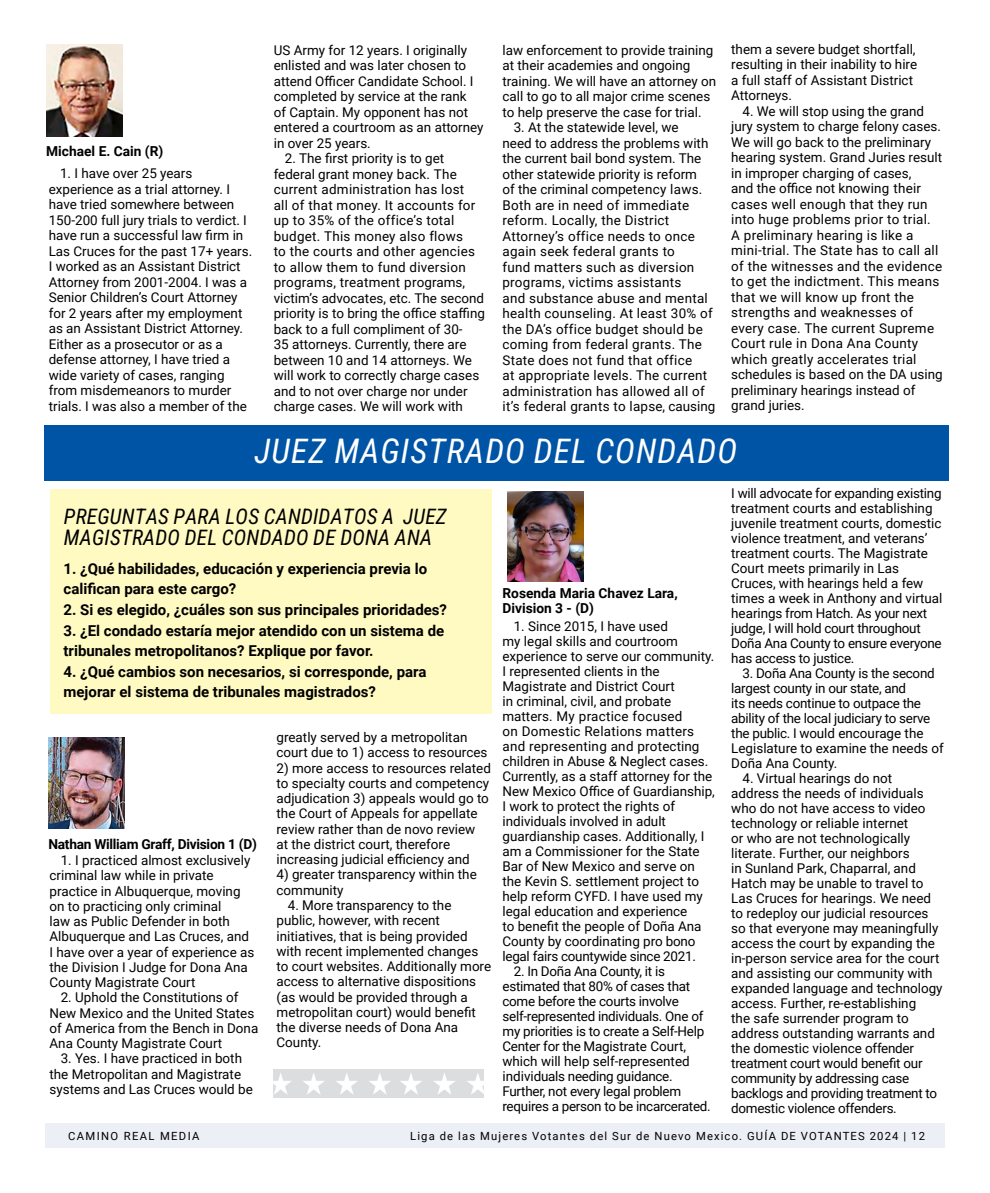
<style>
.page{position:relative;width:990px;height:1193px;background:#fff}
.page>*{position:absolute;margin:0;border:0;box-sizing:border-box;transform-origin:0 0}
.t1{font:italic 33.75px "Roboto Condensed";letter-spacing:.035em;color:#fff}
.t2{font:italic 21.25px/21.2px "Roboto Condensed";letter-spacing:.015em;color:#000}
.t3{font:700 15px/20.5px "Roboto";color:#000}
.t4{font:700 13.75px/15.4px "Roboto";color:#000}
.t5{font:700 13.75px "Roboto";letter-spacing:-.02em;color:#000}
.t6{font:13.5px/15px "Roboto";color:#000}
.t7{font:13.5px/15.5px "Roboto";letter-spacing:.02em;color:#000}
.t8{font:13.5px/15px "Roboto";letter-spacing:-.02em;color:#000}
.t9{font:11.25px "Roboto";letter-spacing:.1em;color:#000}
.t10{font:11.25px "Roboto";letter-spacing:.12em;color:#000}
</style>
<div class="page">
<div style="left:45px;top:1123px;width:900px;height:25px;background:#edeff7"></div>
<img style="left:46px;top:45px;width:77px;height:91px">
<img style="left:48px;top:737px;width:77px;height:91px">
<div style="left:45px;top:425px;width:904px;height:55px;background:#0054a6"></div>
<div style="left:50px;top:489px;width:442px;height:225px;background:#fffac2"></div>
<img style="left:507px;top:491px;width:76px;height:90px">
<img style="left:274px;top:1069px;width:125px;height:28px">
<img style="left:399px;top:1069px;width:85px;height:28px">
<p class="t4" style="left:46px;top:143px;width:119px">Michael E. Cain (R)</p>
<p class="t6" style="left:49px;top:165px;width:205px;line-height:15.5px;text-indent:11px">1. I have over 25 years experience as a trial attorney. I have tried somewhere between<br>150-200 full jury trials to verdict. I have run a successful law firm in<br>Las Cruces for the past 17+ years.<br>I worked as an Assistant District<br>Attorney from 2001-2004. I was a<br>Senior Children’s Court Attorney for 2 years after my employment as an Assistant District Attorney.<br>Either as a prosecutor or as a defense attorney, I have tried a wide variety of cases, ranging from misdemeanors to murder trials. I was also a member of the</p>
<p class="t6" style="left:274px;top:42px;width:211px;line-height:15.5px">US Army for 12 years. I originally enlisted and was later chosen to attend Officer Candidate School. I completed by service at the rank<br>of Captain. My opponent has not entered a courtroom as an attorney in over 25 years.</p>
<p class="t6" style="left:274px;top:150px;width:213px;line-height:15.5px;text-indent:11px">2. The first priority is to get federal grant money back. The current administration has lost<br>all of that money. It accounts for up to 35% of the office’s total budget. This money also flows<br>to the courts and other agencies to allow them to fund diversion programs, treatment programs, victim’s advocates, etc. The second priority is to bring the office staffing back to a full compliment of 30-<br>35 attorneys. Currently, there are between 10 and 14 attorneys. We will work to correctly charge cases and to not over charge nor under charge cases. We will work with</p>
<p class="t6" style="left:502px;top:42px;width:215px;line-height:15.5px">law enforcement to provide training at their academies and ongoing training. We will have an attorney on call to go to all major crime scenes to help preserve the case for trial.</p>
<p class="t7" style="left:502px;top:119px;width:214px;text-indent:11px">3. At the statewide level, we<br>need to address the problems with the current bail bond system. The other statewide priority is reform<br>of the criminal competency laws.<br>Both are in need of immediate reform. Locally, the District<br>Attorney’s office needs to once again seek federal grants to<br>fund matters such as diversion programs, victims assistants<br>and substance abuse and mental health counseling. At least 30% of the DA’s office budget should be coming from federal grants. The<br>State does not fund that office<br>at appropriate levels. The current administration has allowed all of it’s federal grants to lapse, causing</p>
<p class="t6" style="left:731px;top:41px;width:187px;line-height:15.5px">them a severe budget shortfall, resulting in their inability to hire a full staff of Assistant District<br>Attorneys.</p>
<p class="t7" style="left:731px;top:103px;width:213px;text-indent:11px">4. We will stop using the grand jury system to charge felony cases.<br>We will go back to the preliminary hearing system. Grand Juries result in improper charging of cases,<br>and the office not knowing their cases well enough that they run into huge problems prior to trial.<br>A preliminary hearing is like a mini-trial. The State has to call all of the witnesses and the evidence to get the indictment. This means that we will know up front the strengths and weaknesses of every case. The current Supreme<br>Court rule in Dona Ana County which greatly accelerates trial schedules is based on the DA using preliminary hearings instead of grand juries.</p>
<h1 class="t1" style="left:254px;top:428px;width:484px">JUEZ MAGISTRADO DEL CONDADO</h1>
<h2 class="t2" style="left:64px;top:505px;width:384px">PREGUNTAS PARA LOS CANDIDATOS A JUEZ<br>MAGISTRADO DEL CONDADO DE DONA ANA</h2>
<p class="t3" style="left:64px;top:558px;width:365px">1. ¿Qué habilidades, educación y experiencia previa lo califican para este cargo?</p>
<p class="t3" style="left:64px;top:599px;width:385px">2. Si es elegido, ¿cuáles son sus principales prioridades?</p>
<p class="t3" style="left:64px;top:619px;width:382px">3. ¿El condado estaría mejor atendido con un sistema de tribunales metropolitanos? Explique por favor.</p>
<p class="t3" style="left:64px;top:660px;width:364px">4. ¿Qué cambios son necesarios, si corresponde, para mejorar el sistema de tribunales magistrados?</p>
<p class="t6" style="left:277px;top:729px;width:212px">greatly served by a metropolitan court due to 1) access to resources</p>
<p class="t6" style="left:277px;top:759px;width:216px">2) more access to resources related to specialty courts and competency adjudication 3) appeals would go to the Court of Appeals for appellate review rather than de novo review<br>at the district court, therefore increasing judicial efficiency and</p>
<p class="t6" style="left:277px;top:866px;width:202px">4) greater transparency within the community</p>
<p class="t6" style="left:277px;top:897px;width:216px;text-indent:11px">4. More transparency to the public, however, with recent initiatives, that is being provided with recent implemented changes to court websites. Additionally more access to alternative dispositions (as would be provided through a metropolitan court) would benefit the diverse needs of Dona Ana<br>County.</p>
<p class="t5" style="left:48px;top:834px;width:210px">Nathan William Graff, Division 1 (D)</p>
<p class="t6" style="left:50px;top:852px;width:206px;text-indent:11px">1. I practiced almost exclusively criminal law while in private practice in Albuquerque, moving on to practicing only criminal<br>law as Public Defender in both<br>Albuquerque and Las Cruces, and<br>I have over a year of experience as the Division I Judge for Dona Ana<br>County Magistrate Court</p>
<p class="t6" style="left:50px;top:989px;width:210px;text-indent:11px">2. Uphold the Constitutions of<br>New Mexico and the United States of America from the Bench in Dona<br>Ana County Magistrate Court</p>
<p class="t6" style="left:50px;top:1050px;width:205px;text-indent:11px">3. Yes. I have practiced in both the Metropolitan and Magistrate systems and Las Cruces would be</p>
<p class="t4" style="left:502px;top:585px;width:177px">Rosenda Maria Chavez Lara,<br>Division 3 - (D)</p>
<p class="t6" style="left:503px;top:618px;width:214px;text-indent:11px">1. Since 2015, I have used<br>my legal skills and courtroom experience to serve our community.<br>I represented clients in the<br>Magistrate and District Court<br>in criminal, civil, and probate matters. My practice focused<br>on Domestic Relations matters and representing and protecting children in Abuse &amp; Neglect cases.<br>Currently, as a staff attorney for the<br>New Mexico Office of Guardianship,<br>I work to protect the rights of individuals involved in adult guardianship cases. Additionally, I am a Commissioner for the State<br>Bar of New Mexico and serve on the Kevin S. settlement project to help reform CYFD. I have used my legal education and experience<br>to benefit the people of Doña Ana<br>County by coordinating pro bono legal fairs countywide since 2021.</p>
<p class="t8" style="left:503px;top:963px;width:210px;text-indent:11px">2. In Doña Ana County, it is estimated that 80% of cases that come before the courts involve self-represented individuals. One of my priorities is to create a Self-Help Center for the Magistrate Court, which will help self-represented individuals needing guidance.<br>Further, not every legal problem requires a person to be incarcerated.</p>
<p class="t6" style="left:731px;top:485px;width:213px">I will advocate for expanding existing treatment courts and establishing juvenile treatment courts, domestic violence treatment, and veterans’ treatment courts. The Magistrate Court meets primarily in Las Cruces, with hearings held a few times a week in Anthony and virtual hearings from Hatch. As your next judge, I will hold court throughout Doña Ana County to ensure everyone has access to justice.</p>
<p class="t8" style="left:731px;top:665px;width:214px;text-indent:11px">3. Doña Ana County is the second largest county in our state, and<br>its needs continue to outpace the ability of the local judiciary to serve the public. I would encourage the<br>Legislature to examine the needs of<br>Doña Ana County.</p>
<p class="t6" style="left:731px;top:770px;width:213px;text-indent:11px">4. Virtual hearings do not address the needs of individuals who do not have access to video technology or reliable internet<br>or who are not technologically literate. Further, our neighbors<br>in Sunland Park, Chaparral, and<br>Hatch may be unable to travel to<br>Las Cruces for hearings. We need to redeploy our judicial resources so that everyone may meaningfully access the court by expanding the in-person service area for the court and assisting our community with expanded language and technology access. Further, re-establishing<br>the safe surrender program to address outstanding warrants and the domestic violence offender treatment court would benefit our community by addressing case backlogs and providing treatment to domestic violence offenders.</p>
<p class="t10" style="left:68px;top:1128px;width:133px">CAMINO REAL MEDIA</p>
<p class="t9" style="left:410px;top:1128px;width:516px">Liga de las Mujeres Votantes del Sur de Nuevo Mexico. GUÍA DE VOTANTES 2024 | 12</p>
</div>
